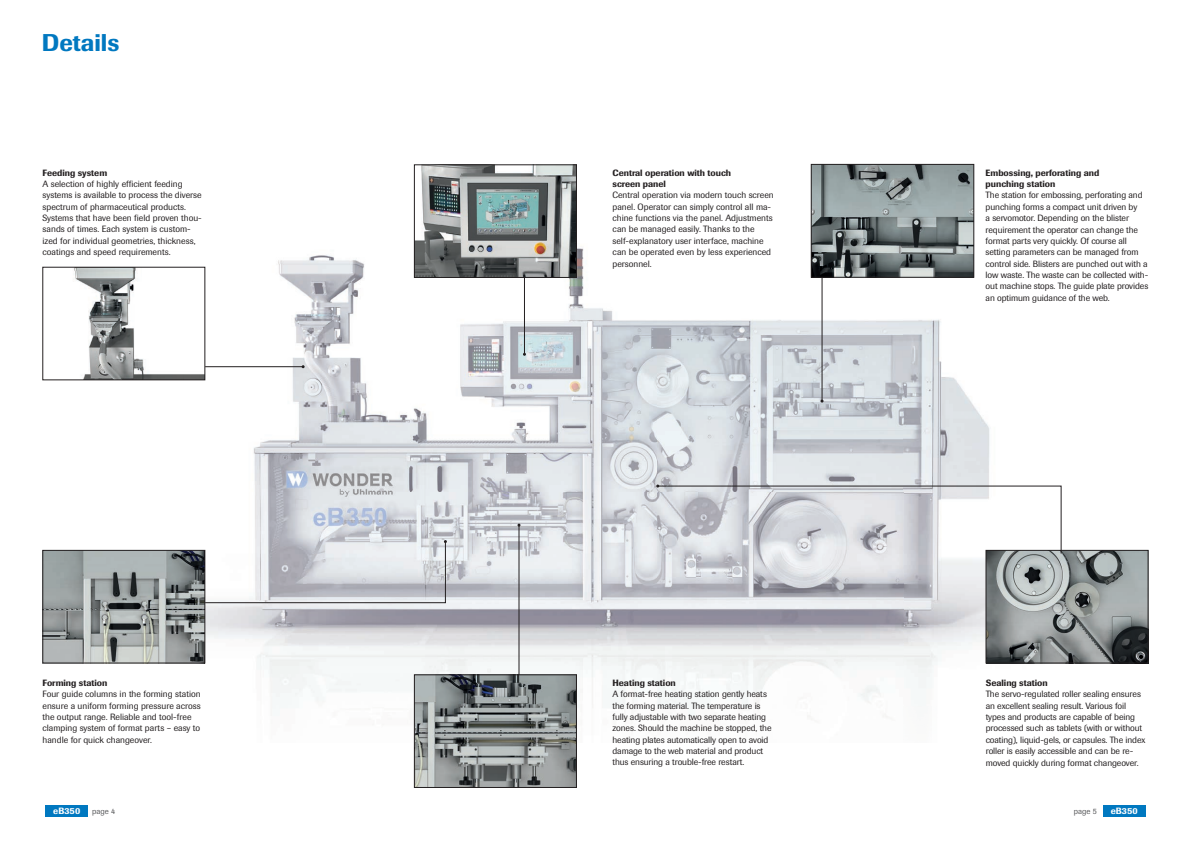
<style>
.page{position:relative;width:1191px;height:842px;background:#fff}
.page>*{position:absolute;margin:0;border:0;box-sizing:border-box;transform-origin:0 0}
.t1{font:500 24px "Imago";color:#0078c0}
.t2{font:9px/11.3px "Imago";letter-spacing:-.01em;color:#231f20}
.t3{font:500 9px/11.3px "Imago";color:#231f20}
.t4{font:500 9px "Imago";color:#fff}
.t5{font:8px "Imago";color:#57585a}
</style>
<div class="page">
<img style="left:165px;top:243px;width:879px;height:500px">
<img style="left:44px;top:552px;width:159px;height:109px">
<div style="left:42px;top:550px;width:163px;height:113px;border:1px solid #231f20"></div>
<img style="left:416px;top:166px;width:159px;height:110px">
<div style="left:414px;top:164px;width:163px;height:114px;border:1px solid #231f20"></div>
<img style="left:416px;top:676px;width:159px;height:110px">
<div style="left:414px;top:674px;width:163px;height:114px;border:1px solid #231f20"></div>
<img style="left:813px;top:166px;width:159px;height:110px">
<div style="left:811px;top:164px;width:163px;height:114px;border:1px solid #231f20"></div>
<img style="left:987px;top:552px;width:159px;height:109px">
<div style="left:985px;top:550px;width:163px;height:113px;border:1px solid #231f20"></div>
<img style="left:74px;top:269px;width:129px;height:109px">
<div style="left:42px;top:267px;width:163px;height:113px;border:1px solid #231f20"></div>
<hr style="left:524px;top:278px;width:1px;height:76px;background:#231f20">
<hr style="left:821px;top:278px;width:1px;height:123px;background:#231f20">
<hr style="left:205px;top:366px;width:98px;height:1px;background:#231f20">
<svg style="left:656px;top:485px;width:405px;height:69px"></svg>
<hr style="left:518px;top:525px;width:1px;height:150px;background:#231f20">
<svg style="left:204px;top:540px;width:243px;height:63px"></svg>
<div style="left:45px;top:806px;width:43px;height:11px;background:#0078c0"></div>
<div style="left:1103px;top:806px;width:42px;height:11px;background:#0078c0"></div>
<h1 class="t1" style="left:42px;top:28px;width:79px">Details</h1>
<p class="t3" style="left:43px;top:167px;width:66px">Feeding system</p>
<p class="t2" style="left:43px;top:178px;width:161px">A selection of highly efficient feeding systems is available to process the diverse spectrum of pharmaceutical products.<br>Systems that have been field proven thou&shy;sands of times. Each system is custom&shy;ized for individual geometries, thickness, coatings and speed requirements.</p>
<p class="t3" style="left:43px;top:677px;width:66px">Forming station</p>
<p class="t2" style="left:43px;top:689px;width:160px">Four guide columns in the forming station ensure a uniform forming pressure across the output range. Reliable and tool-free clamping system of format parts – easy to handle for quick changeover.</p>
<p class="t3" style="left:612px;top:167px;width:120px">Central operation with touch screen panel</p>
<p class="t2" style="left:612px;top:190px;width:163px">Central operation via modern touch screen panel. Operator can simply control all ma&shy;chine functions via the panel. Adjustments can be managed easily. Thanks to the self-explanatory user interface, machine can be operated even by less experienced personnel.</p>
<p class="t3" style="left:612px;top:677px;width:65px">Heating station</p>
<p class="t2" style="left:612px;top:689px;width:161px">A format-free heating station gently heats the forming material. The temperature is fully adjustable with two separate heating zones. Should the machine be stopped, the heating plates automatically open to avoid damage to the web material and product thus ensuring a trouble-free restart.</p>
<p class="t3" style="left:985px;top:167px;width:115px">Embossing, perforating and punching station</p>
<p class="t2" style="left:985px;top:190px;width:164px">The station for embossing, perforating and punching forms a compact unit driven by<br>a servomotor. Depending on the blister requirement the operator can change the format parts very quickly. Of course all setting parameters can be managed from control side. Blisters are punched out with a low waste. The waste can be collected with&shy;out machine stops. The guide plate provides an optimum guidance of the web.</p>
<p class="t3" style="left:985px;top:677px;width:64px">Sealing station</p>
<p class="t2" style="left:985px;top:689px;width:161px">The servo-regulated roller sealing ensures an excellent sealing result. Various foil types and products are capable of being processed such as tablets (with or without coating), liquid-gels, or capsules. The index roller is easily accessible and can be re&shy;moved quickly during format changeover.</p>
<p class="t4" style="left:53px;top:805px;width:28px">eB350</p>
<p class="t5" style="left:92px;top:806px;width:24px">page 4</p>
<p class="t5" style="left:1074px;top:806px;width:24px">page 5</p>
<p class="t4" style="left:1110px;top:805px;width:28px">eB350</p>
</div>
